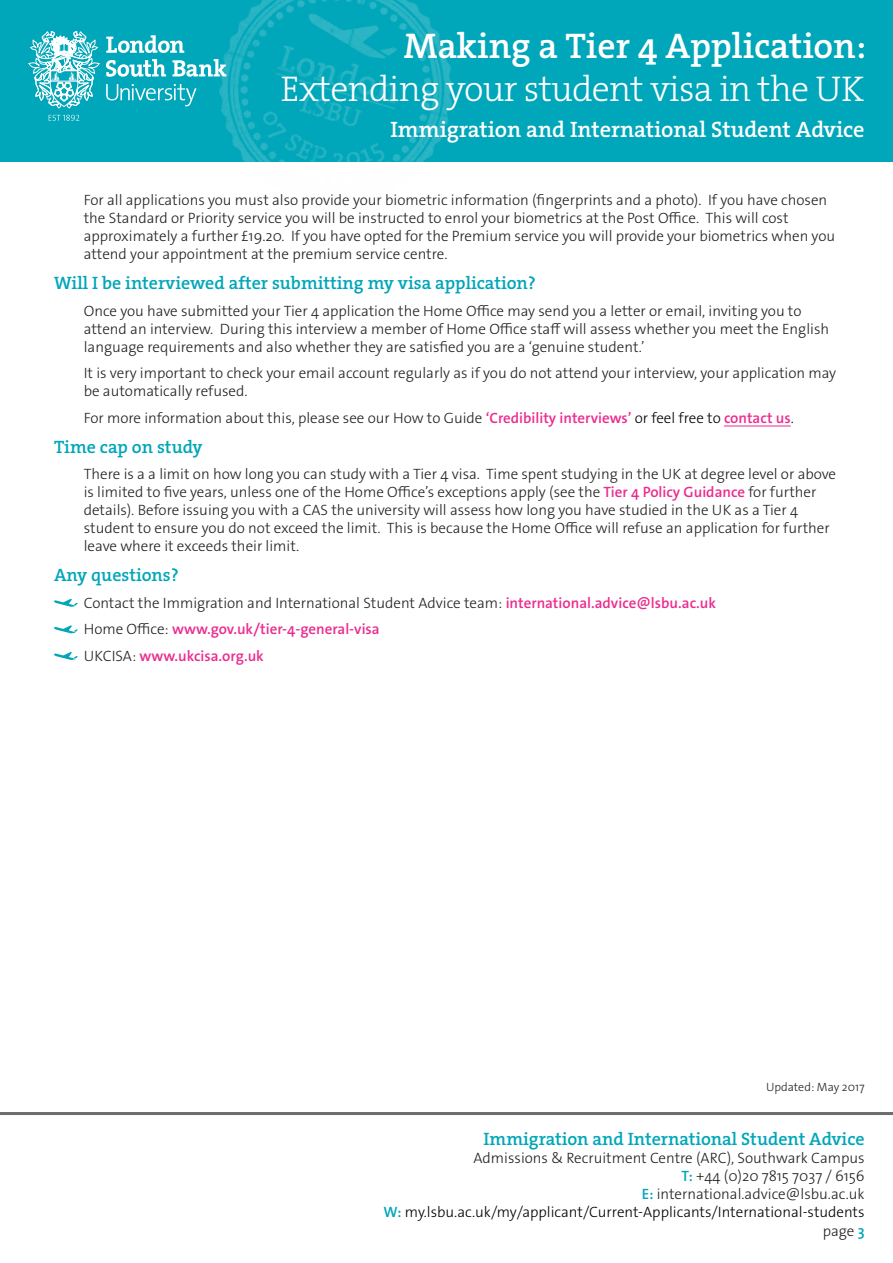
<style>
.page{position:relative;width:893px;height:1263px;background:#fff}
.page>*{position:absolute;margin:0;border:0;box-sizing:border-box;transform-origin:0 0}
.t1{font:36px "The Serif HP3 Lig";letter-spacing:-.02em;color:#fff}
.t2{font:35.85px "The Serif HP6 Se Bld";color:#fff}
.t3{font:22.35px "The Serif HP6 Se Bld";color:#fff}
.t4{font:18px "The Serif HP6 Se Bld";color:#00a6b9}
.t5{font:300 15px/18px "The Sans Os F";color:#231f20}
.t6{font:600 15px/26.5px "The Sans Os F";color:#eb2c8f}
.t7{font:300 12px "The Sans Os F";color:#231f20}
.s1{font-weight:600;color:#eb2c8f}
.s2{color:#000}
.s3{font-weight:300;color:#231f20}
.s4{font-weight:600;color:#00a6b9}
</style>
<div class="page">
<hr style="left:0;top:1112px;width:893px;height:3px;background:#6c6d70">
<div style="left:0;top:0;width:893px;height:161px;background:#00a6b9"></div>
<img style="left:166px;top:0;width:340px;height:162px">
<svg style="left:28px;top:31px;width:72px;height:77px"></svg>
<svg style="left:49px;top:115px;width:30px;height:6px"></svg>
<svg style="left:106px;top:35px;width:78px;height:18px"></svg>
<svg style="left:106px;top:59px;width:120px;height:47px"></svg>
<hr style="left:724px;top:426px;width:67px;height:1px;background:#eb2c8f">
<svg style="left:54px;top:599px;width:24px;height:8px"></svg>
<svg style="left:54px;top:625px;width:24px;height:9px"></svg>
<svg style="left:54px;top:652px;width:24px;height:8px"></svg>
<h2 class="t2" style="left:404px;top:23px;width:464px">Making a Tier 4 Application:</h2>
<h1 class="t1" style="left:281px;top:66px;width:585px">Extending your student visa in the UK</h1>
<h3 class="t3" style="left:390px;top:115px;width:476px">Immigration and International Student Advice</h3>
<p class="t5" style="left:84px;top:191px;width:753px">For all applications you must also provide your biometric information (fingerprints and a photo). If you have chosen the Standard or Priority service you will be instructed to enrol your biometrics at the Post Office. This will cost approximately a further £19.20. If you have opted for the Premium service you will provide your biometrics when you attend your appointment at the premium service centre.</p>
<p class="t4" style="left:54px;top:271px;width:483px">Will I be interviewed after submitting my visa application?</p>
<p class="t5" style="left:84px;top:302px;width:747px">Once you have submitted your Tier 4 application the Home Office may send you a letter or email, inviting you to attend an interview. During this interview a member of Home Office staff will assess whether you meet the English language requirements and also whether they are satisfied you are a ‘genuine student.’</p>
<p class="t5" style="left:84px;top:364px;width:754px">It is very important to check your email account regularly as if you do not attend your interview, your application may be automatically refused.</p>
<p class="t5" style="left:84px;top:409px;width:712px">For more information about this, please see our How to Guide <span class="s1">‘Credibility interviews’</span> <span class="s2">or feel free to</span> <span class="s1">contact us</span><span class="s2">.</span></p>
<p class="t4" style="left:54px;top:435px;width:150px">Time cap on study</p>
<p class="t5" style="left:84px;top:465px;width:754px">There is a a limit on how long you can study with a Tier 4 visa. Time spent studying in the UK at degree level or above is limited to five years, unless one of the Home Office’s exceptions apply (see the <span class="s1">Tier 4 Policy Guidance</span> for further details). Before issuing you with a CAS the university will assess how long you have studied in the UK as a Tier 4 student to ensure you do not exceed the limit. This is because the Home Office will refuse an application for further leave where it exceeds their limit.</p>
<p class="t4" style="left:54px;top:563px;width:126px">Any questions?</p>
<p class="t6" style="left:84px;top:589px;width:634px"><span class="s3">Contact the Immigration and International Student Advice team:</span> international.advice@lsbu.ac.uk<br><span class="s3">Home Office:</span> www.gov.uk/tier-4-general-visa<br><span class="s3">UKCISA:</span> www.ukcisa.org.uk</p>
<p class="t7" style="left:766px;top:1079px;width:100px">Updated: May 2017</p>
<p class="t4" style="left:484px;top:1127px;width:382px">Immigration and International Student Advice</p>
<p class="t5" style="left:383px;top:1149px;width:483px;text-align:right">Admissions &amp; Recruitment Centre (ARC), Southwark Campus<br><span class="s4">T:</span> +44 (0)20 7815 7037 / 6156<br><span class="s4">E:</span> international.advice@lsbu.ac.uk<br><span class="s4">W:</span> <span class="s2">my.lsbu.ac.uk/my/applicant/Current-Applicants/International-students</span></p>
<p class="t5" style="left:823px;top:1222px;width:43px">page <span class="s4">3</span></p>
</div>
